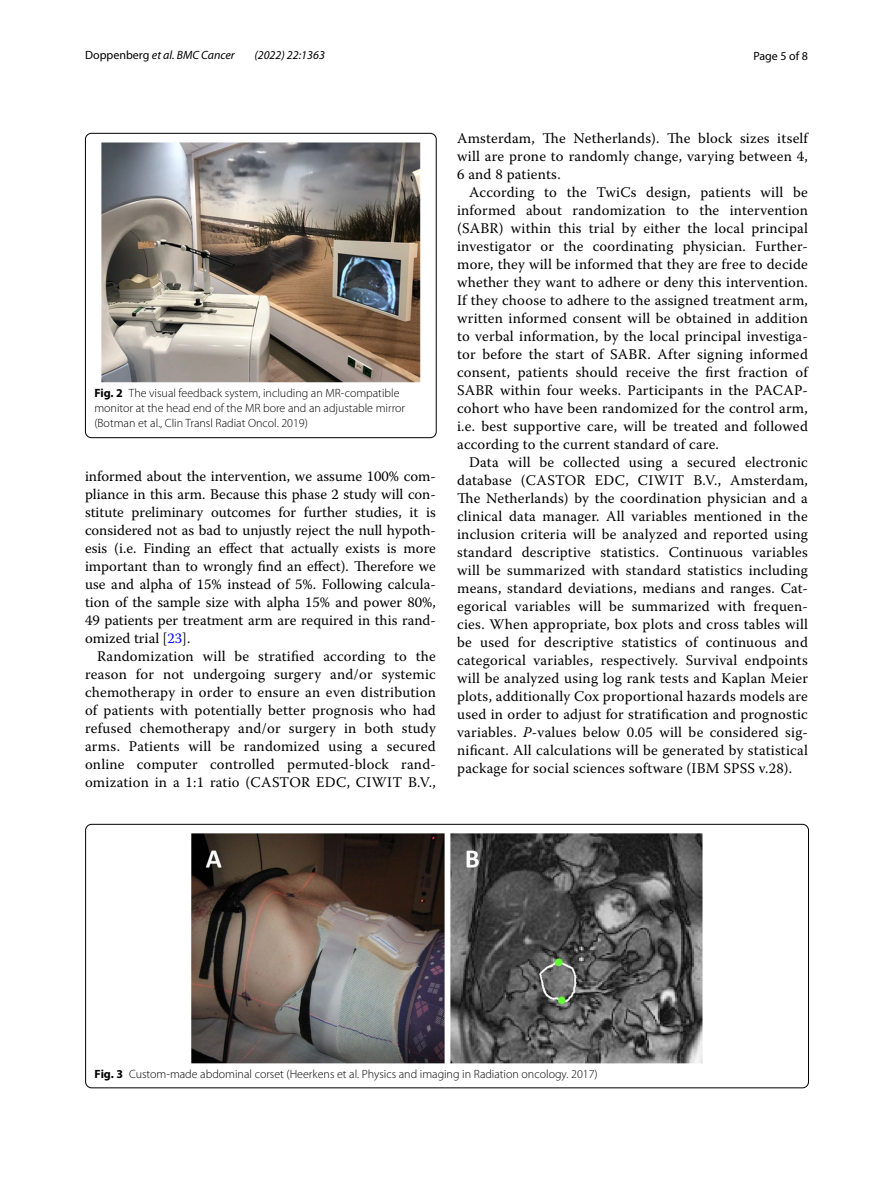
<style>
.page{position:relative;width:893px;height:1187px;background:#fff}
.page>*{position:absolute;margin:0;border:0;box-sizing:border-box;transform-origin:0 0}
.t1{font:14.7px/18px "Warnock Pro";letter-spacing:.015em;color:#000;text-align:justify}
.t2{font:300 12px/15px "Myriad Pro";color:#000}
.t3{font:italic 12px "Myriad Pro";color:#000}
.t4{font:12px "Myriad Pro";color:#000}
.s1{font-style:normal}
.s2{font-weight:700}
.s3{color:#00f}
.s4{font-style:italic}
</style>
<div class="page">
<img style="left:101px;top:142px;width:319px;height:240px">
<div style="left:85px;top:133px;width:351px;height:305px;border:1px solid #000;border-radius:6px"></div>
<img style="left:192px;top:833px;width:510px;height:230px">
<div style="left:85px;top:824px;width:724px;height:263px;border:1px solid #000;border-radius:6px"></div>
<p class="t3" style="left:85px;top:48px;width:151px"><span class="s1">Doppenberg</span> et al. BMC Cancer</p>
<p class="t3" style="left:254px;top:48px;width:72px">(2022) 22:1363</p>
<p class="t4" style="left:753px;top:48px;width:56px">Page 5 of 8</p>
<p class="t2" style="left:94px;top:386px;width:312px"><span class="s2">Fig. 2</span> The visual feedback system, including an MR-compatible monitor at the head end of the MR bore and an adjustable mirror (Botman et al., Clin Transl Radiat Oncol. 2019)</p>
<p class="t1" style="left:85px;top:466px;width:352px">informed about the intervention, we assume 100% com&shy;pliance in this arm. Because this phase 2 study will con&shy;stitute preliminary outcomes for further studies, it is considered not as bad to unjustly reject the null hypoth&shy;esis (i.e. Finding an effect that actually exists is more important than to wrongly find an effect). Therefore we use and alpha of 15% instead of 5%. Following calcula&shy;tion of the sample size with alpha 15% and power 80%, 49 patients per treatment arm are required in this rand&shy;omized trial [<span class="s3">23</span>].</p>
<p class="t1" style="left:85px;top:646px;width:352px;text-indent:12px">Randomization will be stratified according to the reason for not undergoing surgery and/or systemic chemotherapy in order to ensure an even distribution of patients with potentially better prognosis who had refused chemotherapy and/or surgery in both study arms. Patients will be randomized using a secured online computer controlled permuted-block rand&shy;omization in a 1:1 ratio (CASTOR EDC, CIWIT B.V.,</p>
<p class="t1" style="left:457px;top:128px;width:352px">Amsterdam, The Netherlands). The block sizes itself will are prone to randomly change, varying between 4, 6 and 8 patients.</p>
<p class="t1" style="left:457px;top:182px;width:352px;text-indent:12px">According to the TwiCs design, patients will be informed about randomization to the intervention (SABR) within this trial by either the local principal investigator or the coordinating physician. Further&shy;more, they will be informed that they are free to decide whether they want to adhere or deny this intervention.<br>If they choose to adhere to the assigned treatment arm, written informed consent will be obtained in addition to verbal information, by the local principal investiga&shy;tor before the start of SABR. After signing informed consent, patients should receive the first fraction of SABR within four weeks. Participants in the PACAP&shy;cohort who have been randomized for the control arm, i.e. best supportive care, will be treated and followed according to the current standard of care.</p>
<p class="t1" style="left:457px;top:452px;width:352px;text-indent:12px">Data will be collected using a secured electronic database (CASTOR EDC, CIWIT B.V., Amsterdam, The Netherlands) by the coordination physician and a clinical data manager. All variables mentioned in the inclusion criteria will be analyzed and reported using standard descriptive statistics. Continuous variables will be summarized with standard statistics including means, standard deviations, medians and ranges. Cat&shy;egorical variables will be summarized with frequen&shy;cies. When appropriate, box plots and cross tables will be used for descriptive statistics of continuous and categorical variables, respectively. Survival endpoints will be analyzed using log rank tests and Kaplan Meier plots, additionally Cox proportional hazards models are used in order to adjust for stratification and prognostic variables. <span class="s4">P</span>-values below 0.05 will be considered sig&shy;nificant. All calculations will be generated by statistical package for social sciences software (IBM SPSS v.28).</p>
<p class="t2" style="left:95px;top:1067px;width:505px"><span class="s2">Fig. 3</span> Custom-made abdominal corset (Heerkens et al. Physics and imaging in Radiation oncology. 2017)</p>
</div>
